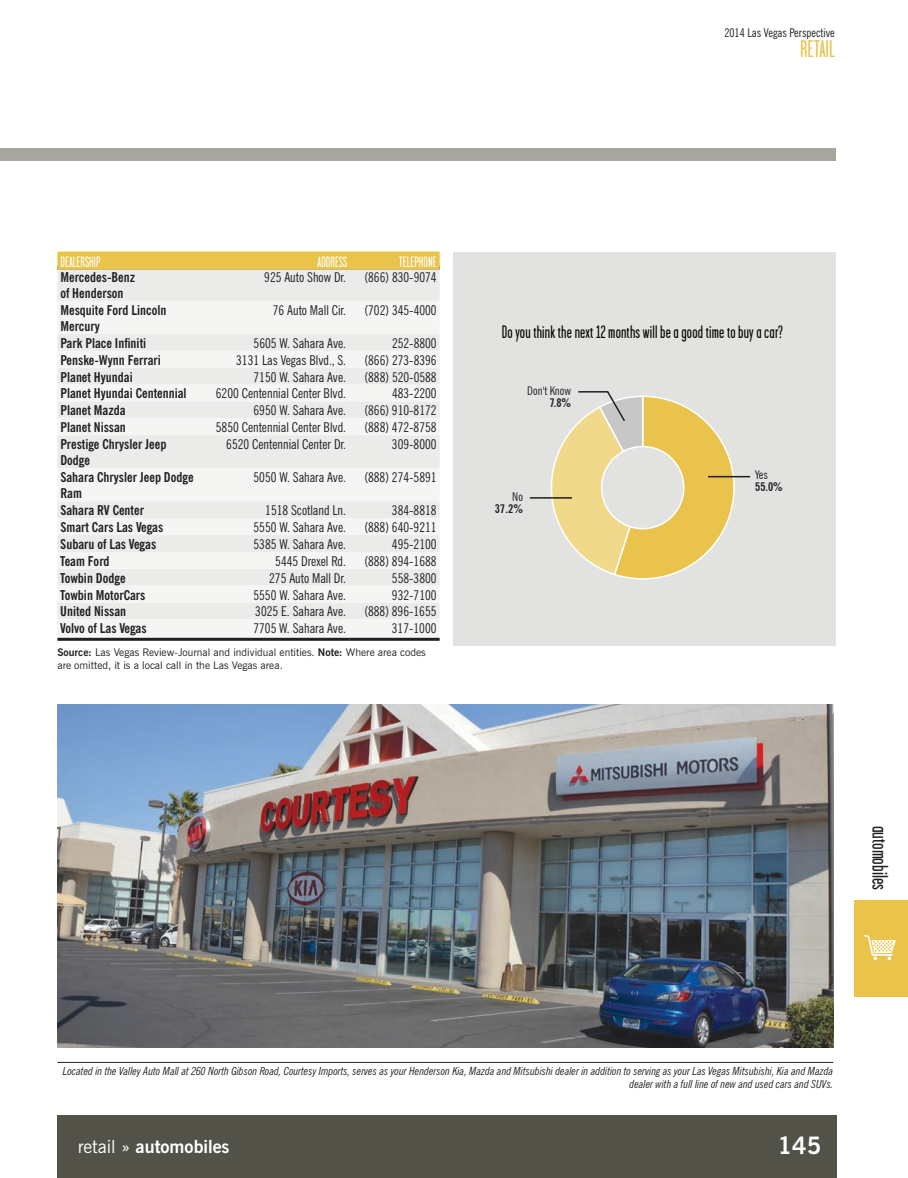
<style>
.page{position:relative;width:908px;height:1178px;background:#fff}
.page>*{position:absolute;margin:0;border:0;box-sizing:border-box;transform-origin:0 0}
.t1{font:24px "Garage Gothic";color:#eac34a}
.t2{font:700 24px "News Gothic BT";color:#fff}
.t3{font:22.5px "Garage Gothic";color:#231f20}
.t4{font:18px "Garage Gothic";letter-spacing:.01em;color:#050504}
.t5{font:700 18px "News Gothic BT";color:#fff}
.t6{font:15px "Garage Gothic";color:#fff}
.t7{font:condensed 13.5px "News Gothic BT";color:#231f20}
.t8{font:700 condensed 13.5px/16.2px "News Gothic BT";color:#231f20}
.t9{font:condensed 12px "News Gothic BT";color:#231f20}
.t10{font:700 condensed 12px "News Gothic BT";color:#231f20}
.t11{font:italic condensed 11.25px/13.5px "News Gothic BT";color:#231f20;text-align:right}
.t12{font:10.5px/12.6px "News Gothic BT";color:#231f20}
.s1{font-weight:700}
.s2{font-weight:400}
</style>
<div class="page">
<div style="left:57px;top:1114px;width:779px;height:63px;background:#535249"></div>
<div style="left:854px;top:899px;width:53px;height:97px;background:#eac34a"></div>
<img style="left:864px;top:934px;width:32px;height:27px">
<div style="left:453px;top:252px;width:382px;height:393px;background:#e2e2e0"></div>
<div style="left:3px;top:148px;width:832px;height:13px;background:#a6a69f"></div>
<img style="left:57px;top:704px;width:776px;height:343px">
<div style="left:57px;top:269px;width:382px;height:32px;background:#ebebea"></div>
<svg style="left:57px;top:301px;width:382px;height:337px;fill:#f5f5f4"></svg>
<hr style="left:57px;top:638px;width:142px;height:3px;background:#231f20">
<hr style="left:199px;top:638px;width:150px;height:3px;background:#231f20">
<hr style="left:349px;top:638px;width:90px;height:3px;background:#231f20">
<div style="left:57px;top:251px;width:382px;height:18px;background:#eac34a"></div>
<hr style="left:57px;top:1062px;width:776px;height:1px;background:#231f20">
<svg style="left:0;top:148px;width:3px;height:13px"></svg>
<hr style="left:708px;top:476px;width:42px;height:1px;background:#211e1e">
<hr style="left:530px;top:497px;width:42px;height:1px;background:#211e1e">
<svg style="left:540px;top:391px;width:195px;height:189px"></svg>
<p class="t9" style="left:724px;top:25px;width:112px">2014 Las Vegas Perspective</p>
<h1 class="t1" style="left:800px;top:37px;width:36px">RETAIL</h1>
<p class="t6" style="left:60px;top:254px;width:42px">DEALERSHIP</p>
<p class="t6" style="left:317px;top:254px;width:31px">ADDRESS</p>
<p class="t6" style="left:399px;top:254px;width:39px">TELEPHONE</p>
<p class="t8" style="left:60px;top:268px;width:76px">Mercedes-Benz of Henderson</p>
<p class="t7" style="left:264px;top:269px;width:83px">925 Auto Show Dr.</p>
<p class="t7" style="left:364px;top:269px;width:74px">(866) 830-9074</p>
<p class="t8" style="left:60px;top:302px;width:108px">Mesquite Ford Lincoln<br>Mercury</p>
<p class="t7" style="left:273px;top:302px;width:75px">76 Auto Mall Cir.</p>
<p class="t7" style="left:364px;top:302px;width:74px">(702) 345-4000</p>
<p class="t8" style="left:60px;top:335px;width:87px">Park Place Infiniti</p>
<p class="t7" style="left:253px;top:335px;width:94px">5605 W. Sahara Ave.</p>
<p class="t7" style="left:392px;top:335px;width:46px">252-8800</p>
<p class="t8" style="left:60px;top:351px;width:102px">Penske-Wynn Ferrari</p>
<p class="t7" style="left:236px;top:352px;width:111px">3131 Las Vegas Blvd., S.</p>
<p class="t7" style="left:364px;top:352px;width:74px">(866) 273-8396</p>
<p class="t8" style="left:60px;top:368px;width:74px">Planet Hyundai</p>
<p class="t7" style="left:253px;top:368px;width:94px">7150 W. Sahara Ave.</p>
<p class="t7" style="left:364px;top:368px;width:74px">(888) 520-0588</p>
<p class="t8" style="left:60px;top:385px;width:128px">Planet Hyundai Centennial</p>
<p class="t7" style="left:216px;top:385px;width:132px">6200 Centennial Center Blvd.</p>
<p class="t7" style="left:392px;top:385px;width:46px">483-2200</p>
<p class="t8" style="left:60px;top:402px;width:67px">Planet Mazda</p>
<p class="t7" style="left:253px;top:402px;width:94px">6950 W. Sahara Ave.</p>
<p class="t7" style="left:364px;top:402px;width:74px">(866) 910-8172</p>
<p class="t8" style="left:60px;top:419px;width:67px">Planet Nissan</p>
<p class="t7" style="left:216px;top:419px;width:132px">5850 Centennial Center Blvd.</p>
<p class="t7" style="left:364px;top:419px;width:74px">(888) 472-8758</p>
<p class="t8" style="left:60px;top:436px;width:108px">Prestige Chrysler Jeep<br>Dodge</p>
<p class="t7" style="left:226px;top:436px;width:121px">6520 Centennial Center Dr.</p>
<p class="t7" style="left:392px;top:436px;width:46px">309-8000</p>
<p class="t8" style="left:60px;top:469px;width:135px">Sahara Chrysler Jeep Dodge<br>Ram</p>
<p class="t7" style="left:253px;top:469px;width:94px">5050 W. Sahara Ave.</p>
<p class="t7" style="left:364px;top:469px;width:74px">(888) 274-5891</p>
<p class="t8" style="left:60px;top:502px;width:85px">Sahara RV Center</p>
<p class="t7" style="left:265px;top:502px;width:82px">1518 Scotland Ln.</p>
<p class="t7" style="left:392px;top:502px;width:46px">384-8818</p>
<p class="t8" style="left:60px;top:519px;width:104px">Smart Cars Las Vegas</p>
<p class="t7" style="left:253px;top:519px;width:94px">5550 W. Sahara Ave.</p>
<p class="t7" style="left:364px;top:519px;width:74px">(888) 640-9211</p>
<p class="t8" style="left:60px;top:536px;width:97px">Subaru of Las Vegas</p>
<p class="t7" style="left:253px;top:536px;width:94px">5385 W. Sahara Ave.</p>
<p class="t7" style="left:392px;top:536px;width:46px">495-2100</p>
<p class="t8" style="left:60px;top:552px;width:51px">Team Ford</p>
<p class="t7" style="left:275px;top:553px;width:72px">5445 Drexel Rd.</p>
<p class="t7" style="left:364px;top:553px;width:74px">(888) 894-1688</p>
<p class="t8" style="left:60px;top:569px;width:67px">Towbin Dodge</p>
<p class="t7" style="left:269px;top:569px;width:78px">275 Auto Mall Dr.</p>
<p class="t7" style="left:392px;top:569px;width:46px">558-3800</p>
<p class="t8" style="left:60px;top:586px;width:87px">Towbin MotorCars</p>
<p class="t7" style="left:253px;top:586px;width:94px">5550 W. Sahara Ave.</p>
<p class="t7" style="left:392px;top:586px;width:46px">932-7100</p>
<p class="t8" style="left:60px;top:603px;width:67px">United Nissan</p>
<p class="t7" style="left:255px;top:603px;width:92px">3025 E. Sahara Ave.</p>
<p class="t7" style="left:364px;top:603px;width:74px">(888) 896-1655</p>
<p class="t8" style="left:60px;top:620px;width:88px">Volvo of Las Vegas</p>
<p class="t7" style="left:253px;top:620px;width:94px">7705 W. Sahara Ave.</p>
<p class="t7" style="left:392px;top:620px;width:46px">317-1000</p>
<p class="t12" style="left:57px;top:646px;width:370px"><span class="s1">Source:</span> Las Vegas Review-Journal and individual entities. <span class="s1">Note:</span> Where area codes are omitted, it is a local call in the Las Vegas area.</p>
<h3 class="t4" style="left:502px;top:323px;width:282px">Do you think the next 12 months will be a good time to buy a car?</h3>
<p class="t9" style="left:527px;top:384px;width:45px">Don't Know</p>
<p class="t10" style="left:550px;top:396px;width:23px">7.8%</p>
<p class="t9" style="left:512px;top:489px;width:12px">No</p>
<p class="t10" style="left:494px;top:501px;width:30px">37.2%</p>
<p class="t9" style="left:755px;top:468px;width:14px">Yes</p>
<p class="t10" style="left:755px;top:480px;width:29px">55.0%</p>
<h2 class="t3" style="left:891px;top:825px;width:66px;rotate:90deg">automobiles</h2>
<p class="t11" style="left:63px;top:1063px;width:771px">Located in the Valley Auto Mall at 260 North Gibson Road, Courtesy Imports, serves as your Henderson Kia, Mazda and Mitsubishi dealer in addition to serving as your Las Vegas Mitsubishi, Kia and Mazda dealer with a full line of new and used cars and SUVs.</p>
<h3 class="t5" style="left:78px;top:1135px;width:153px"><span class="s2">retail »</span> automobiles</h3>
<h1 class="t2" style="left:777px;top:1130px;width:45px">145</h1>
</div>
